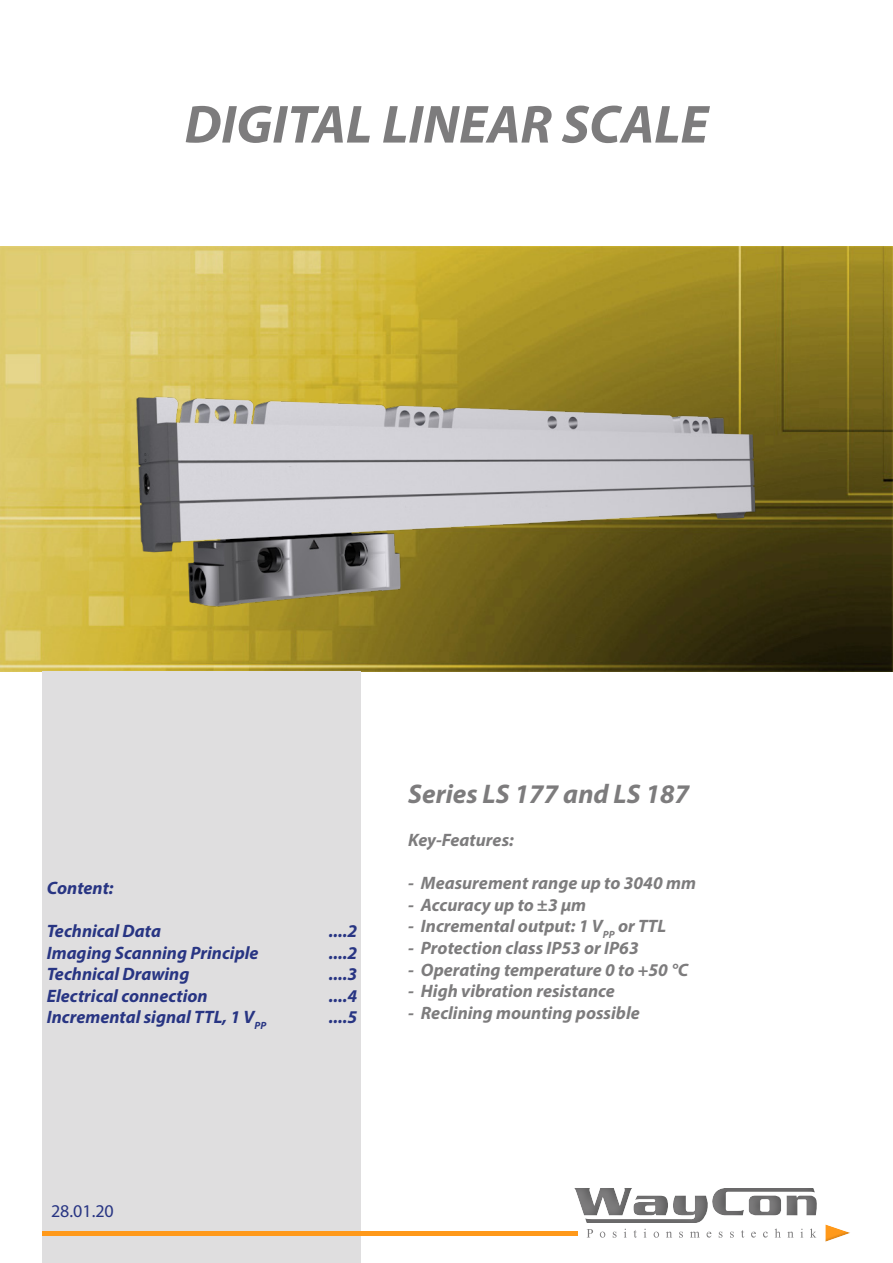
<style>
.page{position:relative;width:893px;height:1263px;background:#fff}
.page>*{position:absolute;margin:0;border:0;box-sizing:border-box;transform-origin:0 0}
.t1{font:italic 700 54px "Myriad Pro";color:#7d7c7d}
.t2{font:italic 700 27px "Myriad Pro";color:#7d7c7d}
.t3{font:italic 700 18px "Myriad Pro";color:#7d7c7d}
.t4{font:italic 700 18px "Myriad Pro";color:#283583}
.t5{font:18px "Myriad Pro";color:#283583}
</style>
<div class="page">
<img style="left:0;top:247px;width:893px;height:425px">
<img style="left:106px;top:247px;width:681px;height:425px">
<div style="left:43px;top:672px;width:318px;height:591px;background:#dfdedf"></div>
<div style="left:824px;top:1221px;width:28px;height:21px;background:#5e5f5f;opacity:.2"></div>
<svg style="left:574px;top:1188px;width:243px;height:50px"></svg>
<hr style="left:43px;top:1231px;width:535px;height:4px;background:#ff991a">
<p class="t1" style="left:185px;top:89px;width:525px">DIGITAL LINEAR SCALE</p>
<p class="t4" style="left:47px;top:876px;width:68px">Content:</p>
<p class="t4" style="left:47px;top:919px;width:116px">Technical Data</p>
<p class="t4" style="left:329px;top:919px;width:30px">....2</p>
<p class="t4" style="left:47px;top:941px;width:213px">Imaging Scanning Principle</p>
<p class="t4" style="left:329px;top:941px;width:30px">....2</p>
<p class="t4" style="left:47px;top:962px;width:144px">Technical Drawing</p>
<p class="t4" style="left:329px;top:962px;width:30px">....3</p>
<p class="t4" style="left:47px;top:984px;width:162px">Electrical connection</p>
<p class="t4" style="left:329px;top:984px;width:30px">....4</p>
<p class="t4" style="left:47px;top:1005px;width:221px">Incremental signal TTL, 1 V<sub>PP</sub></p>
<p class="t4" style="left:329px;top:1005px;width:30px">....5</p>
<p class="t2" style="left:408px;top:776px;width:283px">Series LS 177 and LS 187</p>
<p class="t3" style="left:408px;top:828px;width:107px">Key-Features:</p>
<p class="t3" style="left:408px;top:871px;width:289px">- Measurement range up to 3040 mm</p>
<p class="t3" style="left:408px;top:893px;width:179px">- Accuracy up to ±3 µm</p>
<p class="t3" style="left:408px;top:914px;width:259px">- Incremental output: 1 V<sub>PP</sub> or TTL</p>
<p class="t3" style="left:408px;top:936px;width:232px">- Protection class IP53 or IP63</p>
<p class="t3" style="left:408px;top:958px;width:282px">- Operating temperature 0 to +50 °C</p>
<p class="t3" style="left:408px;top:979px;width:208px">- High vibration resistance</p>
<p class="t3" style="left:408px;top:1001px;width:233px">- Reclining mounting possible</p>
<p class="t5" style="left:51px;top:1200px;width:64px">28.01.20</p>
</div>
